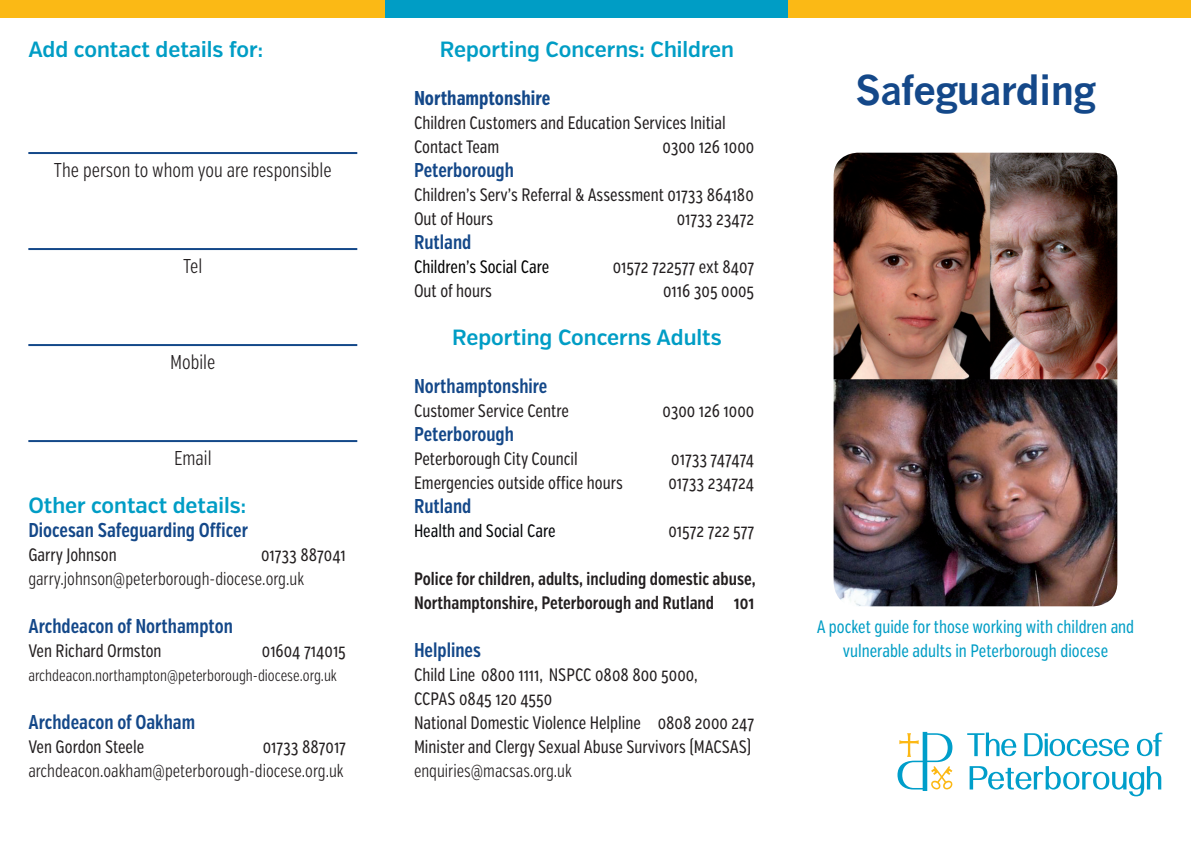
<style>
.page{position:relative;width:1191px;height:842px;background:#fff}
.page>*{position:absolute;margin:0;border:0;box-sizing:border-box;transform-origin:0 0}
.t1{font:700 40px "News Gothic";letter-spacing:-.03em;color:#144889}
.t2{font:600 22px "Verb Cond";color:#009dc5}
.t3{font:600 20px "Verb Comp";color:#144889}
.t4{font:300 20px "Verb Comp";color:#231f20}
.t5{font:700 20px "Verb Comp";color:#144889}
.t6{font:18px/24px "Verb Comp";color:#231f20}
.t7{font:300 18px "Verb Comp";color:#231f20}
.t8{font:600 18px/24px "Verb Comp";color:#231f20}
.t9{font:18px/24px "Verb Comp";color:#009dc5;text-align:center}
.t10{font:18px "Verb Comp";color:#000001}
.t11{font:18px "Verb Comp";color:#020407}
.t12{font:300 16px "Verb Comp";color:#231f20}
.s1{font-size:20px}
</style>
<div class="page">
<div style="left:0;top:0;width:386px;height:17px;background:#fbb915"></div>
<div style="left:386px;top:0;width:402px;height:17px;background:#009dc5"></div>
<div style="left:788px;top:0;width:403px;height:17px;background:#fbb915"></div>
<svg style="left:967px;top:732px;width:49px;height:24px"></svg>
<svg style="left:1024px;top:733px;width:105px;height:23px"></svg>
<svg style="left:1137px;top:733px;width:25px;height:23px"></svg>
<svg style="left:969px;top:766px;width:192px;height:30px"></svg>
<svg style="left:897px;top:732px;width:56px;height:59px"></svg>
<img style="left:833px;top:153px;width:284px;height:453px">
<hr style="left:28px;top:152px;width:329px;height:2px;background:#144889">
<hr style="left:28px;top:248px;width:329px;height:2px;background:#144889">
<hr style="left:28px;top:344px;width:329px;height:2px;background:#144889">
<hr style="left:28px;top:440px;width:329px;height:2px;background:#144889">
<p class="t2" style="left:28px;top:36px;width:236px">Add contact details for<span class="s1">:</span></p>
<p class="t4" style="left:54px;top:158px;width:279px">The person to whom you are responsible</p>
<p class="t4" style="left:183px;top:254px;width:21px">Tel</p>
<p class="t4" style="left:170px;top:350px;width:47px">Mobile</p>
<p class="t4" style="left:174px;top:446px;width:39px">Email</p>
<p class="t2" style="left:28px;top:492px;width:219px">Other contact details<span class="s1">:</span></p>
<p class="t3" style="left:28px;top:518px;width:221px">Diocesan Safeguarding Officer</p>
<p class="t6" style="left:28px;top:543px;width:90px">Garry Johnson</p>
<p class="t6" style="left:261px;top:543px;width:86px">01733 887041</p>
<p class="t7" style="left:28px;top:568px;width:277px">garry.johnson@peterborough-diocese.org.uk</p>
<p class="t3" style="left:28px;top:614px;width:206px">Archdeacon of Northampton</p>
<p class="t6" style="left:28px;top:639px;width:135px">Ven Richard Ormston</p>
<p class="t6" style="left:262px;top:639px;width:86px">01604 714015</p>
<p class="t12" style="left:28px;top:666px;width:310px">archdeacon.northampton@peterborough-diocese.org.uk</p>
<p class="t3" style="left:28px;top:710px;width:168px">Archdeacon of Oakham</p>
<p class="t6" style="left:28px;top:735px;width:117px">Ven Gordon Steele</p>
<p class="t6" style="left:263px;top:735px;width:85px">01733 887017</p>
<p class="t7" style="left:28px;top:760px;width:317px">archdeacon.oakham@peterborough-diocese.org.uk</p>
<p class="t2" style="left:440px;top:36px;width:296px">Reporting Concerns: Children</p>
<p class="t5" style="left:414px;top:86px;width:138px">Northamptonshire</p>
<p class="t6" style="left:414px;top:111px;width:313px">Children Customers and Education Services Initial<br>Contact Team</p>
<p class="t6" style="left:662px;top:135px;width:93px">0300 126 1000</p>
<p class="t3" style="left:414px;top:158px;width:101px">Peterborough</p>
<p class="t6" style="left:414px;top:183px;width:341px">Children’s Serv’s Referral &amp; Assessment 01733 864180<br>Out of Hours</p>
<p class="t6" style="left:676px;top:207px;width:79px">01733 23472</p>
<p class="t3" style="left:414px;top:230px;width:59px">Rutland</p>
<p class="t10" style="left:414px;top:256px;width:137px">Children’s Social Care</p>
<p class="t6" style="left:613px;top:255px;width:143px">01572 722577 ext 8407</p>
<p class="t6" style="left:414px;top:279px;width:80px">Out of hours</p>
<p class="t6" style="left:663px;top:279px;width:93px">0116 305 0005</p>
<p class="t2" style="left:452px;top:324px;width:271px">Reporting Concerns Adults</p>
<p class="t3" style="left:414px;top:374px;width:135px">Northamptonshire</p>
<p class="t6" style="left:414px;top:399px;width:156px">Customer Service Centre</p>
<p class="t6" style="left:662px;top:399px;width:93px">0300 126 1000</p>
<p class="t3" style="left:414px;top:422px;width:101px">Peterborough</p>
<p class="t6" style="left:414px;top:447px;width:165px">Peterborough City Council</p>
<p class="t6" style="left:671px;top:447px;width:85px">01733 747474</p>
<p class="t6" style="left:414px;top:471px;width:210px">Emergencies outside office hours</p>
<p class="t6" style="left:668px;top:471px;width:87px">01733 234724</p>
<p class="t3" style="left:414px;top:494px;width:59px">Rutland</p>
<p class="t11" style="left:414px;top:520px;width:143px">Health and Social Care</p>
<p class="t6" style="left:668px;top:519px;width:87px">01572 722 577</p>
<p class="t8" style="left:414px;top:567px;width:343px">Police for children, adults, including domestic abuse,<br>Northamptonshire, Peterborough and Rutland 101</p>
<p class="t3" style="left:414px;top:638px;width:68px">Helplines</p>
<p class="t6" style="left:414px;top:663px;width:342px">Child Line 0800 1111, NSPCC 0808 800 5000,<br>CCPAS 0845 120 4550<br>National Domestic Violence Helpline 0808 2000 247<br>Minister and Clergy Sexual Abuse Survivors (MACSAS)</p>
<p class="t7" style="left:414px;top:760px;width:159px">enquiries@macsas.org.uk</p>
<h1 class="t1" style="left:855px;top:66px;width:242px">Safeguarding</h1>
<p class="t9" style="left:816px;top:615px;width:319px">A pocket guide for those working with children and vulnerable adults in Peterborough diocese</p>
</div>
